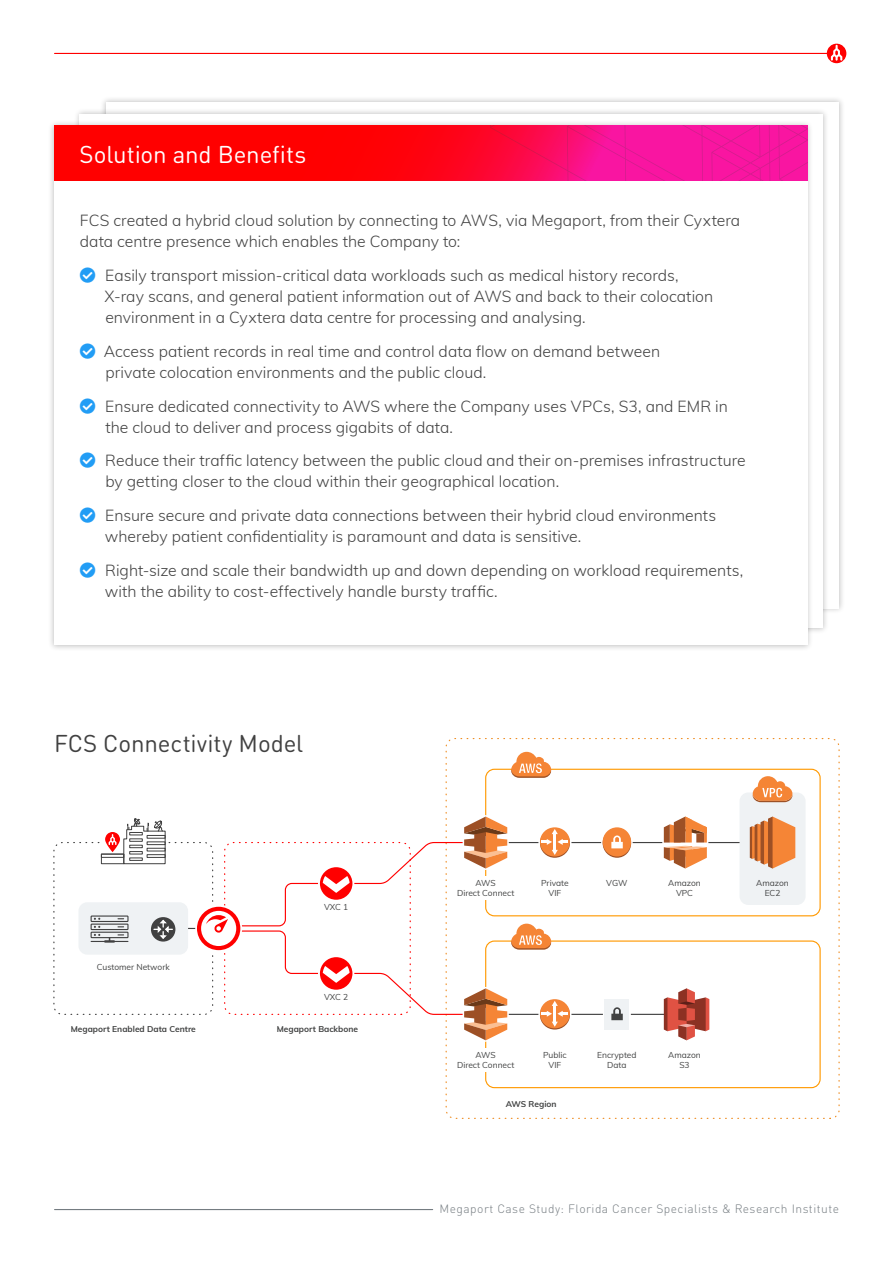
<style>
.page{position:relative;width:893px;height:1263px;background:#fff}
.page>*{position:absolute;margin:0;border:0;box-sizing:border-box;transform-origin:0 0}
.t1{font:24px "DIN Round OT";letter-spacing:-.005em;color:#414141}
.t2{font:24px "DIN Round OT";letter-spacing:-.005em;color:#fff}
.t3{font:300 15.75px/21px "Muli";color:#414141}
.t4{font:300 12px "DIN Round OT";letter-spacing:.04em;color:#757c81}
.t5{font:8.4px/10.1px "Muli";color:#414242;text-align:center}
.t6{font:700 8.4px "Muli";color:#414242}
</style>
<div class="page">
<hr style="left:55px;top:53px;width:774px;height:1px;background:#f00">
<svg style="left:827px;top:44px;width:19px;height:19px"></svg>
<hr style="left:55px;top:1209px;width:378px;height:1px;background:#757c81">
<div style="left:48px;top:120px;width:765px;height:531px;background:#000;opacity:.25"></div>
<div style="left:54px;top:126px;width:753px;height:519px;background:#fff"></div>
<svg style="left:54px;top:126px;width:435px;height:55px;background:#fe0005"></svg>
<svg style="left:489px;top:126px;width:318px;height:55px;background:#f71288"></svg>
<div style="left:53px;top:842px;width:160px;height:173px;border:1px dashed #414141;border-radius:9px"></div>
<hr style="left:483px;top:842px;width:292px;height:1px;background:#414141">
<div style="left:739px;top:792px;width:67px;height:113px;background:#eff2f4;border-radius:9px"></div>
<div style="left:485px;top:769px;width:336px;height:147px;border:1px solid #f90;border-radius:9px"></div>
<div style="left:78px;top:902px;width:110px;height:53px;background:#eff2f4;border-radius:9px"></div>
<hr style="left:91px;top:941px;width:37px;height:1px;background:#414141">
<div style="left:91px;top:932px;width:38px;height:6px;border:1px solid #414141"></div>
<svg style="left:94px;top:934px;width:30px;height:9px"></svg>
<div style="left:91px;top:923px;width:38px;height:7px;border:1px solid #414141"></div>
<div style="left:91px;top:915px;width:38px;height:7px;border:1px solid #414141"></div>
<svg style="left:151px;top:917px;width:24px;height:24px"></svg>
<svg style="left:154px;top:919px;width:18px;height:21px"></svg>
<svg style="left:750px;top:816px;width:45px;height:52px"></svg>
<svg style="left:661px;top:816px;width:49px;height:53px"></svg>
<svg style="left:753px;top:776px;width:39px;height:26px"></svg>
<svg style="left:511px;top:752px;width:40px;height:26px"></svg>
<svg style="left:600px;top:827px;width:34px;height:31px"></svg>
<hr style="left:483px;top:1014px;width:202px;height:1px;background:#414141">
<div style="left:485px;top:940px;width:336px;height:148px;border:1px solid #f90;border-radius:9px"></div>
<svg style="left:184px;top:813px;width:389px;height:231px"></svg>
<div style="left:456px;top:1048px;width:60px;height:23px;background:#fff"></div>
<svg style="left:664px;top:988px;width:45px;height:52px"></svg>
<div style="left:603px;top:998px;width:28px;height:33px;border:3px solid #fff"></div>
<div style="left:604px;top:999px;width:25px;height:30px;background:#eff2f4"></div>
<svg style="left:611px;top:1007px;width:12px;height:13px"></svg>
<div style="left:101px;top:854px;width:23px;height:10px;border:1px solid #414141"></div>
<div style="left:101px;top:854px;width:23px;height:4px;border:1px solid #414141"></div>
<svg style="left:105px;top:818px;width:61px;height:46px"></svg>
<div style="left:129px;top:832px;width:14px;height:3px;border:1px solid #414141"></div>
<div style="left:129px;top:838px;width:14px;height:4px;border:1px solid #414141"></div>
<div style="left:129px;top:845px;width:14px;height:3px;border:1px solid #414141"></div>
<div style="left:129px;top:851px;width:14px;height:3px;border:1px solid #414141"></div>
<div style="left:129px;top:857px;width:14px;height:4px;border:1px solid #414141"></div>
<div style="left:147px;top:835px;width:19px;height:4px;border:1px solid #414141"></div>
<div style="left:147px;top:854px;width:19px;height:4px;border:1px solid #414141"></div>
<div style="left:147px;top:848px;width:19px;height:3px;border:1px solid #414141"></div>
<div style="left:147px;top:841px;width:19px;height:4px;border:1px solid #414141"></div>
<h1 class="t2" style="left:79px;top:139px;width:228px">Solution and Benefits</h1>
<p class="t3" style="left:80px;top:210px;width:662px">FCS created a hybrid cloud solution by connecting to AWS, via Megaport, from their Cyxtera data centre presence which enables the Company to:</p>
<p class="t3" style="left:105px;top:264px;width:610px">Easily transport mission-critical data workloads such as medical history records,<br>X-ray scans, and general patient information out of AWS and back to their colocation environment in a Cyxtera data centre for processing and analysing.</p>
<p class="t3" style="left:104px;top:340px;width:558px">Access patient records in real time and control data flow on demand between private colocation environments and the public cloud.</p>
<p class="t3" style="left:105px;top:395px;width:624px">Ensure dedicated connectivity to AWS where the Company uses VPCs, S3, and EMR in the cloud to deliver and process gigabits of data.</p>
<p class="t3" style="left:105px;top:450px;width:642px">Reduce their traffic latency between the public cloud and their on-premises infrastructure by getting closer to the cloud within their geographical location.</p>
<p class="t3" style="left:105px;top:504px;width:613px">Ensure secure and private data connections between their hybrid cloud environments whereby patient confidentiality is paramount and data is sensitive.</p>
<p class="t3" style="left:105px;top:559px;width:640px">Right-size and scale their bandwidth up and down depending on workload requirements, with the ability to cost-effectively handle bursty traffic.</p>
<h1 class="t1" style="left:54px;top:729px;width:251px">FCS Connectivity Model</h1>
<p class="t5" style="left:97px;top:962px;width:74px">Customer Network</p>
<p class="t5" style="left:324px;top:902px;width:26px">VXC 1</p>
<p class="t5" style="left:324px;top:992px;width:26px">VXC 2</p>
<p class="t6" style="left:71px;top:1022px;width:127px">Megaport Enabled Data Centre</p>
<p class="t6" style="left:277px;top:1022px;width:83px">Megaport Backbone</p>
<p class="t5" style="left:457px;top:877px;width:59px">AWS<br>Direct Connect</p>
<p class="t5" style="left:541px;top:877px;width:29px">Private</p>
<p class="t5" style="left:606px;top:877px;width:23px">VGW</p>
<p class="t5" style="left:549px;top:887px;width:14px">VIF</p>
<p class="t5" style="left:668px;top:877px;width:34px">Amazon<br>VPC</p>
<p class="t5" style="left:756px;top:877px;width:34px">Amazon<br>EC2</p>
<p class="t5" style="left:543px;top:1049px;width:25px">Public<br>VIF</p>
<p class="t5" style="left:457px;top:1049px;width:59px">AWS<br>Direct Connect</p>
<p class="t6" style="left:506px;top:1098px;width:52px">AWS Region</p>
<p class="t5" style="left:597px;top:1049px;width:41px">Encrypted<br>Data</p>
<p class="t5" style="left:668px;top:1049px;width:34px">Amazon<br>S3</p>
<p class="t4" style="left:439px;top:1202px;width:401px">Megaport Case Study: Florida Cancer Specialists &amp; Research Institute</p>
</div>
